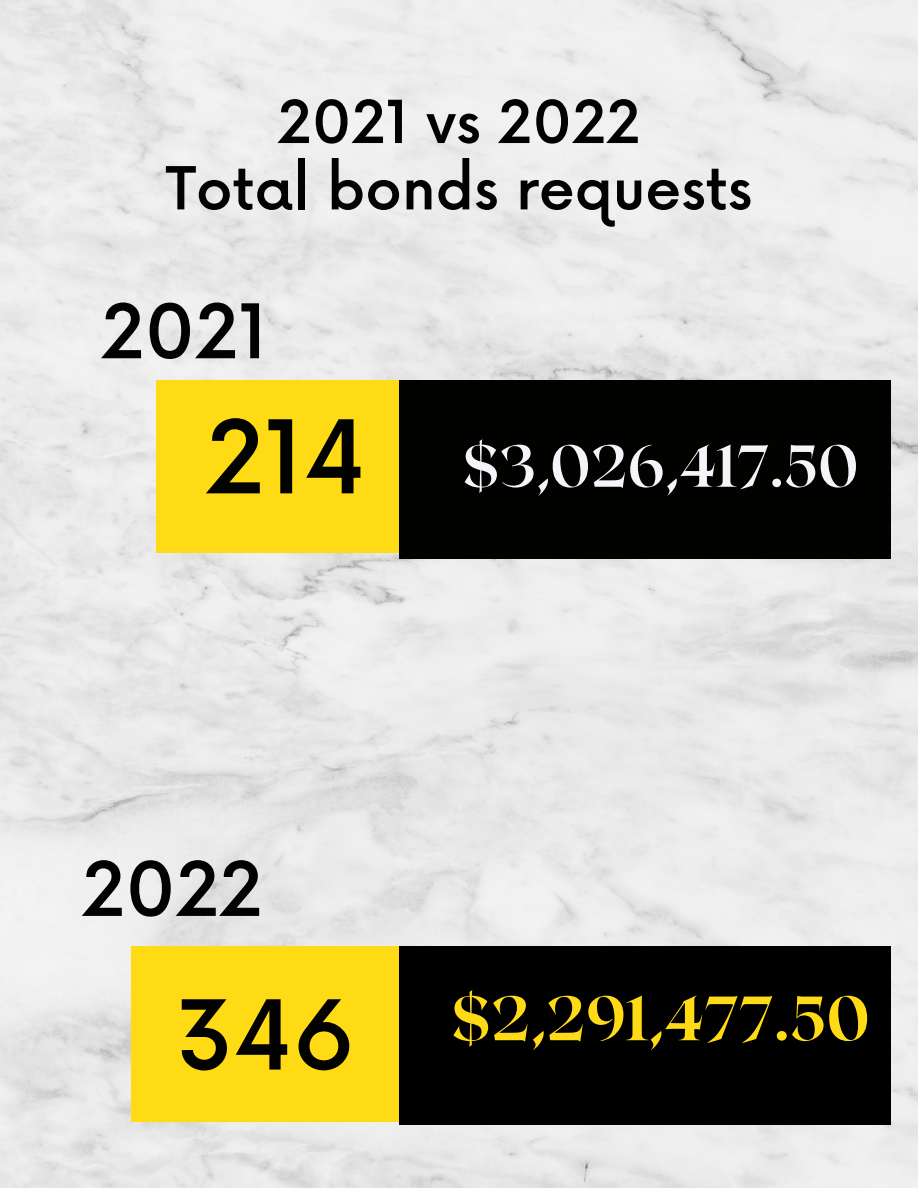
<style>
.page{position:relative;width:918px;height:1188px;background:#fff}
.page>*{position:absolute;margin:0;border:0;box-sizing:border-box;transform-origin:0 0}
.t1{font:500 98.85px "Now";color:#020301}
.t2{font:500 93.75px "Now";color:#020301}
.t3{font:500 73.35px "Now";color:#020301}
.t4{font:800 62.4px "Roxborough CF";color:#ffdb15}
.t5{font:700 58.95px "Roxborough CF";color:#f3f5f9}
.t6{font:500 57.75px "Now";color:#020301}
</style>
<div class="page">
<img style="left:0;top:0;width:918px;height:1188px">
<div style="left:131px;top:946px;width:268px;height:175px;background:#ffdb15"></div>
<div style="left:400px;top:946px;width:491px;height:179px;background:#000"></div>
<div style="left:156px;top:380px;width:244px;height:172px;background:#ffdb15"></div>
<div style="left:400px;top:380px;width:491px;height:179px;background:#020301"></div>
<p class="t6" style="left:277px;top:91px;width:364px">2021 vs 2022</p>
<p class="t6" style="left:166px;top:157px;width:588px">Total bonds requests</p>
<p class="t3" style="left:101px;top:292px;width:168px">2021</p>
<p class="t1" style="left:206px;top:404px;width:162px">214</p>
<p class="t5" style="left:462px;top:428px;width:398px">$3,026,417.50</p>
<p class="t3" style="left:82px;top:850px;width:182px">2022</p>
<p class="t2" style="left:176px;top:985px;width:180px">346</p>
<p class="t4" style="left:451px;top:978px;width:421px">$2,291,477.50</p>
</div>
